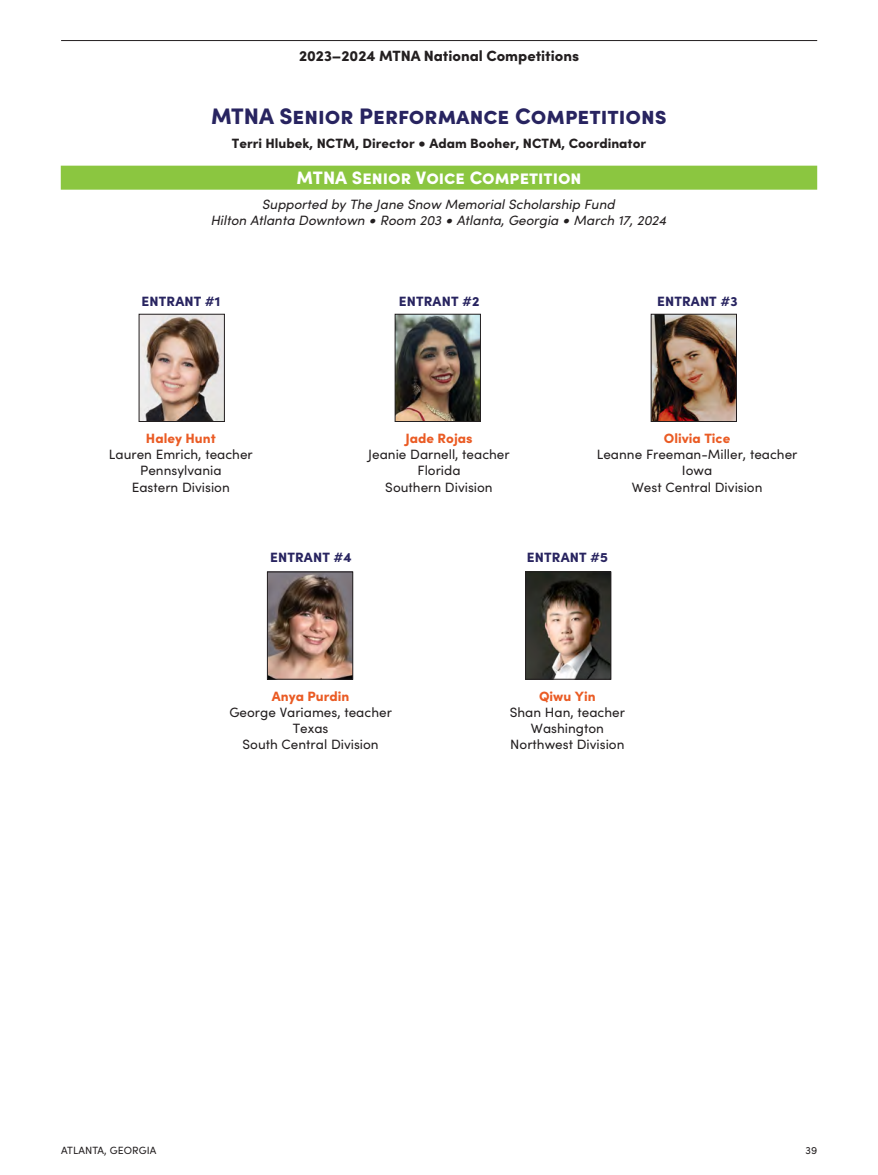
<style>
.page{position:relative;width:878px;height:1175px;background:#fff}
.page>*{position:absolute;margin:0;border:0;box-sizing:border-box;transform-origin:0 0}
.t1{font:900 22.5px "Sofia Pro";color:#282460}
.Bar_Header{font:900 18px "Sofia Pro";color:#fff}
.t2{font:900 14.85px "Sofia Pro";color:#231f20}
.School_State{font:13.5px "Sofia Pro";color:#231f20}
.Sponsored_Supported_By{font:italic 13.5px "Sofia Pro";color:#231f20}
.Coordinator_Header{font:900 13.5px "Sofia Pro";color:#231f20}
.Room-Location-Time{font:italic 13.5px "Sofia Pro";color:#231f20}
.NAME{font:900 13.5px "Sofia Pro";color:#ea5b24}
.Contestant{font:900 13.5px "Sofia Pro";letter-spacing:.01em;color:#282460}
.t3{font:10.5px "Sofia Pro";letter-spacing:.01em;color:#231f20}
.s1{font-size:16.5px}
</style>
<div class="page">
<hr style="left:61px;top:40px;width:756px;height:1px;background:#231f20">
<div style="left:61px;top:166px;width:756px;height:24px;background:#8bc640"></div>
<img style="left:269px;top:573px;width:82px;height:104px">
<div style="left:267px;top:571px;width:86px;height:108px;border:1px solid #231f20"></div>
<img style="left:527px;top:573px;width:82px;height:104px">
<div style="left:525px;top:571px;width:86px;height:108px;border:1px solid #231f20"></div>
<img style="left:141px;top:316px;width:82px;height:104px">
<div style="left:139px;top:314px;width:86px;height:108px;border:1px solid #231f20"></div>
<img style="left:397px;top:316px;width:82px;height:104px">
<div style="left:395px;top:314px;width:86px;height:108px;border:1px solid #231f20"></div>
<img style="left:652px;top:316px;width:82px;height:104px">
<div style="left:650px;top:314px;width:86px;height:108px;border:1px solid #231f20"></div>
<p class="t2" style="left:299px;top:44px;width:282px">2023–2024 MTNA National Competitions</p>
<p class="t1" style="left:211px;top:99px;width:457px">MTNA Senior Performance Competitions</p>
<p class="Coordinator_Header" style="left:232px;top:132px;width:416px">Terri Hlubek, NCTM, Director <span class="s1">•</span> Adam Booher, NCTM, Coordinator</p>
<p class="Bar_Header" style="left:296px;top:163px;width:286px">MTNA Senior Voice Competition</p>
<p class="Room-Location-Time" style="left:262px;top:194px;width:354px">Supported by The Jane Snow Memorial Scholarship Fund</p>
<p class="Sponsored_Supported_By" style="left:211px;top:210px;width:457px">Hilton Atlanta Downtown <span class="s1">•</span> Room 203 <span class="s1">•</span> Atlanta, Georgia <span class="s1">•</span> March 17, 2024</p>
<p class="Contestant" style="left:142px;top:290px;width:80px">ENTRANT #1</p>
<p class="Contestant" style="left:399px;top:290px;width:82px">ENTRANT #2</p>
<p class="Contestant" style="left:657px;top:290px;width:82px">ENTRANT #3</p>
<p class="NAME" style="left:146px;top:427px;width:71px">Haley Hunt</p>
<p class="School_State" style="left:109px;top:444px;width:145px">Lauren Emrich, teacher</p>
<p class="School_State" style="left:140px;top:461px;width:83px">Pennsylvania</p>
<p class="School_State" style="left:132px;top:477px;width:99px">Eastern Division</p>
<p class="NAME" style="left:405px;top:427px;width:69px">Jade Rojas</p>
<p class="School_State" style="left:368px;top:444px;width:143px">Jeanie Darnell, teacher</p>
<p class="School_State" style="left:417px;top:461px;width:45px">Florida</p>
<p class="School_State" style="left:385px;top:477px;width:109px">Southern Division</p>
<p class="NAME" style="left:664px;top:427px;width:68px">Olivia Tice</p>
<p class="School_State" style="left:596px;top:444px;width:202px">Leanne Freeman-Miller, teacher</p>
<p class="School_State" style="left:682px;top:461px;width:32px">Iowa</p>
<p class="School_State" style="left:631px;top:477px;width:132px">West Central Division</p>
<p class="Contestant" style="left:270px;top:546px;width:83px">ENTRANT #4</p>
<p class="Contestant" style="left:527px;top:546px;width:83px">ENTRANT #5</p>
<p class="NAME" style="left:272px;top:685px;width:79px">Anya Purdin</p>
<p class="School_State" style="left:229px;top:702px;width:164px">George Variames, teacher</p>
<p class="School_State" style="left:293px;top:718px;width:37px">Texas</p>
<p class="School_State" style="left:242px;top:734px;width:138px">South Central Division</p>
<p class="NAME" style="left:539px;top:685px;width:58px">Qiwu Yin</p>
<p class="School_State" style="left:509px;top:702px;width:117px">Shan Han, teacher</p>
<p class="School_State" style="left:531px;top:718px;width:75px">Washington</p>
<p class="School_State" style="left:510px;top:734px;width:116px">Northwest Division</p>
<p class="t3" style="left:61px;top:1142px;width:97px">ATLANTA, GEORGIA</p>
<p class="t3" style="left:805px;top:1142px;width:13px">39</p>
</div>
